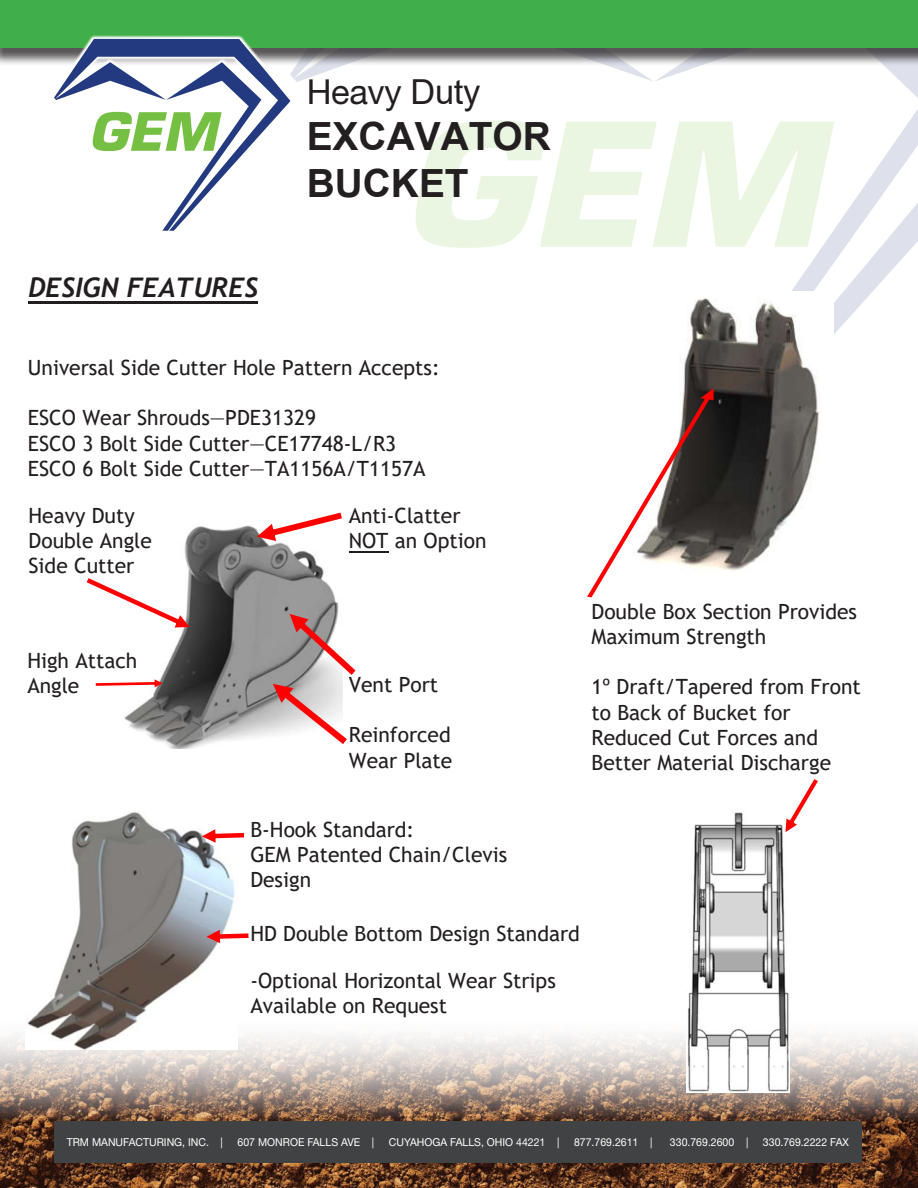
<style>
.page{position:relative;width:918px;height:1188px;background:#fff}
.page>*{position:absolute;margin:0;border:0;box-sizing:border-box;transform-origin:0 0}
.t1{font:700 38.85px/46.7px "Arial";color:#231f20}
.t2{font:34.5px "Helvetica Neue";letter-spacing:-.01em;color:#231f20}
.t3{font:italic 700 27px "Trebuchet";color:#221e1f}
.t4{font:21px/25.2px "Trebuchet MS";color:#221e1f}
.t5{font:10.95px "Helvetica Neue";color:#fff;scale:.96 1}
.s1{font-family:"Arial"}
</style>
<div class="page">
<svg style="left:294px;top:67px;width:624px;height:267px"></svg>
<svg style="left:409px;top:120px;width:425px;height:128px"></svg>
<img style="left:0;top:1036px;width:918px;height:152px">
<div style="left:54px;top:1121px;width:808px;height:41px;background:#414243"></div>
<div style="left:0;top:0;width:918px;height:67px;background:#231f20;opacity:.75"></div>
<div style="left:0;top:0;width:918px;height:48px;background:#40ae49"></div>
<svg style="left:50px;top:35px;width:244px;height:67px"></svg>
<svg style="left:54px;top:39px;width:236px;height:192px"></svg>
<svg style="left:91px;top:112px;width:131px;height:39px"></svg>
<img style="left:124px;top:525px;width:212px;height:223px">
<img style="left:26px;top:812px;width:212px;height:237px">
<img style="left:632px;top:291px;width:201px;height:226px">
<img style="left:686px;top:812px;width:104px;height:281px">
<svg style="left:587px;top:388px;width:201px;height:210px"></svg>
<hr style="left:349px;top:551px;width:39px;height:1px;background:#221e1f">
<svg style="left:257px;top:512px;width:85px;height:32px"></svg>
<svg style="left:772px;top:779px;width:46px;height:55px"></svg>
<svg style="left:270px;top:600px;width:86px;height:148px"></svg>
<svg style="left:202px;top:829px;width:42px;height:14px"></svg>
<svg style="left:206px;top:930px;width:43px;height:13px"></svg>
<svg style="left:87px;top:578px;width:103px;height:50px"></svg>
<svg style="left:95px;top:658px;width:68px;height:52px"></svg>
<hr style="left:29px;top:301px;width:229px;height:2px;background:#221e1f">
<p class="t3" style="left:29px;top:270px;width:231px">DESIGN FEATURES</p>
<p class="t2" style="left:307px;top:71px;width:175px">Heavy <span class="s1">Duty</span></p>
<p class="t1" style="left:307px;top:114px;width:246px">EXCAVATOR<br>BUCKET</p>
<p class="t4" style="left:28px;top:355px;width:413px">Universal Side Cutter Hole Pattern Accepts:</p>
<p class="t4" style="left:28px;top:405px;width:399px">ESCO Wear Shrouds—PDE31329<br>ESCO 3 Bolt Side Cutter—CE17748-L/R3<br>ESCO 6 Bolt Side Cutter—TA1156A/T1157A</p>
<p class="t4" style="left:29px;top:503px;width:125px">Heavy Duty<br>Double Angle<br>Side Cutter</p>
<p class="t4" style="left:27px;top:648px;width:111px">High Attach<br>Angle</p>
<p class="t4" style="left:349px;top:503px;width:139px">Anti-Clatter<br>NOT an Option</p>
<p class="t4" style="left:349px;top:672px;width:91px">Vent Port</p>
<p class="t4" style="left:349px;top:722px;width:105px">Reinforced<br>Wear Plate</p>
<p class="t4" style="left:591px;top:599px;width:267px">Double Box Section Provides<br>Maximum Strength</p>
<p class="t4" style="left:591px;top:674px;width:271px">1º Draft/Tapered from Front to Back of Bucket for<br>Reduced Cut Forces and<br>Better Material Discharge</p>
<p class="t4" style="left:250px;top:817px;width:258px">B-Hook Standard:<br>GEM Patented Chain/Clevis<br>Design</p>
<p class="t4" style="left:250px;top:920px;width:331px">HD Double Bottom Design Standard</p>
<p class="t4" style="left:250px;top:968px;width:307px">-Optional Horizontal Wear Strips<br>Available on Request</p>
<p class="t5" style="left:67px;top:1136px;width:164px">TRM MANUFACTURING, INC. |</p>
<p class="t5" style="left:238px;top:1136px;width:144px">607 MONROE FALLS AVE |</p>
<p class="t5" style="left:389px;top:1136px;width:179px">CUYAHOGA FALLS, OHIO 44221 |</p>
<p class="t5" style="left:574px;top:1136px;width:83px">877.769.2611 |</p>
<p class="t5" style="left:670px;top:1136px;width:83px">330.769.2600 |</p>
<p class="t5" style="left:763px;top:1136px;width:91px">330.769.2222 FAX</p>
</div>
